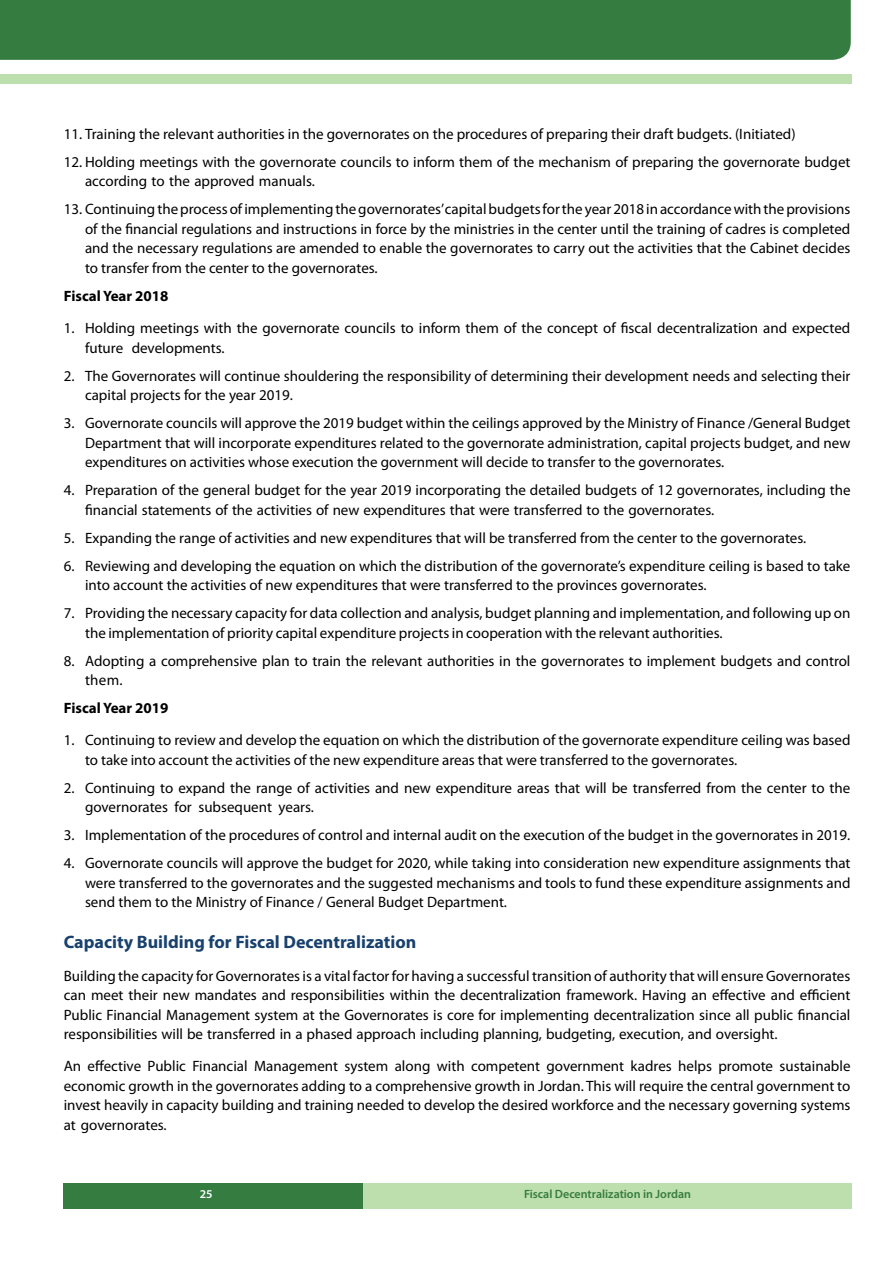
<style>
.page{position:relative;width:893px;height:1263px;background:#fff}
.page>*{position:absolute;margin:0;border:0;box-sizing:border-box;transform-origin:0 0}
.t1{font:700 18px "Myriad Pro";color:#18416d}
.t2{font:15px/19.5px "Myriad Pro";color:#000}
.t3{font:700 15px "Myriad Pro";color:#000}
.t4{font:600 12px "Myriad Pro";color:#357c41}
.t5{font:600 12px "Myriad Pro";color:#fff}
</style>
<div class="page">
<div style="left:263px;top:1183px;width:588px;height:25px;background:#bddead"></div>
<div style="left:63px;top:1183px;width:300px;height:25px;background:#357c41"></div>
<div style="left:0;top:0;width:851px;height:60px;background:#357c41"></div>
<div style="left:0;top:74px;width:851px;height:9px;background:#bddead"></div>
<p class="t2" style="left:64px;top:124px;width:733px">11. Training the relevant authorities in the governorates on the procedures of preparing their draft budgets. (Initiated)</p>
<p class="t2" style="left:85px;top:152px;width:767px;text-indent:-21px">12. Holding meetings with the governorate councils to inform them of the mechanism of preparing the governorate budget according to the approved manuals.</p>
<p class="t2" style="left:85px;top:199px;width:767px;text-align:justify;text-indent:-21px">13. Continuing the process of implementing the governorates’capital budgets for the year 2018 in accordance with the provisions of the financial regulations and instructions in force by the ministries in the center until the training of cadres is completed and the necessary regulations are amended to enable the governorates to carry out the activities that the Cabinet decides to transfer from the center to the governorates.</p>
<p class="t3" style="left:64px;top:286px;width:106px">Fiscal Year 2018</p>
<p class="t2" style="left:85px;top:318px;width:767px;text-indent:-21px">1. Holding meetings with the governorate councils to inform them of the concept of fiscal decentralization and expected future developments.</p>
<p class="t2" style="left:85px;top:366px;width:767px;text-indent:-21px">2. The Governorates will continue shouldering the responsibility of determining their development needs and selecting their capital projects for the year 2019.</p>
<p class="t2" style="left:85px;top:413px;width:767px;text-align:justify;text-indent:-21px">3. Governorate councils will approve the 2019 budget within the ceilings approved by the Ministry of Finance /General Budget Department that will incorporate expenditures related to the governorate administration, capital projects budget, and new expenditures on activities whose execution the government will decide to transfer to the governorates.</p>
<p class="t2" style="left:85px;top:480px;width:767px;text-indent:-21px">4. Preparation of the general budget for the year 2019 incorporating the detailed budgets of 12 governorates, including the financial statements of the activities of new expenditures that were transferred to the governorates.</p>
<p class="t2" style="left:64px;top:528px;width:744px">5. Expanding the range of activities and new expenditures that will be transferred from the center to the governorates.</p>
<p class="t2" style="left:85px;top:556px;width:767px;text-indent:-21px">6. Reviewing and developing the equation on which the distribution of the governorate’s expenditure ceiling is based to take into account the activities of new expenditures that were transferred to the provinces governorates.</p>
<p class="t2" style="left:85px;top:603px;width:767px;text-indent:-21px">7. Providing the necessary capacity for data collection and analysis, budget planning and implementation, and following up on the implementation of priority capital expenditure projects in cooperation with the relevant authorities.</p>
<p class="t2" style="left:85px;top:651px;width:767px;text-indent:-21px">8. Adopting a comprehensive plan to train the relevant authorities in the governorates to implement budgets and control them.</p>
<p class="t3" style="left:64px;top:698px;width:106px">Fiscal Year 2019</p>
<p class="t2" style="left:85px;top:730px;width:767px;text-indent:-21px">1. Continuing to review and develop the equation on which the distribution of the governorate expenditure ceiling was based to take into account the activities of the new expenditure areas that were transferred to the governorates.</p>
<p class="t2" style="left:85px;top:778px;width:767px;text-indent:-21px">2. Continuing to expand the range of activities and new expenditure areas that will be transferred from the center to the governorates for subsequent years.</p>
<p class="t2" style="left:64px;top:825px;width:788px">3. Implementation of the procedures of control and internal audit on the execution of the budget in the governorates in 2019.</p>
<p class="t2" style="left:85px;top:853px;width:767px;text-align:justify;text-indent:-21px">4. Governorate councils will approve the budget for 2020, while taking into consideration new expenditure assignments that were transferred to the governorates and the suggested mechanisms and tools to fund these expenditure assignments and send them to the Ministry of Finance / General Budget Department.</p>
<p class="t1" style="left:64px;top:930px;width:354px">Capacity Building for Fiscal Decentralization</p>
<p class="t2" style="left:64px;top:965px;width:788px;text-align:justify">Building the capacity for Governorates is a vital factor for having a successful transition of authority that will ensure Governorates can meet their new mandates and responsibilities within the decentralization framework. Having an effective and efficient Public Financial Management system at the Governorates is core for implementing decentralization since all public financial responsibilities will be transferred in a phased approach including planning, budgeting, execution, and oversight.</p>
<p class="t2" style="left:64px;top:1056px;width:788px;text-align:justify">An effective Public Financial Management system along with competent government kadres helps promote sustainable economic growth in the governorates adding to a comprehensive growth in Jordan. This will require the central government to invest heavily in capacity building and training needed to develop the desired workforce and the necessary governing systems at governorates.</p>
<p class="t5" style="left:200px;top:1187px;width:14px">25</p>
<p class="t4" style="left:524px;top:1187px;width:169px">Fiscal Decentralization in Jordan</p>
</div>
